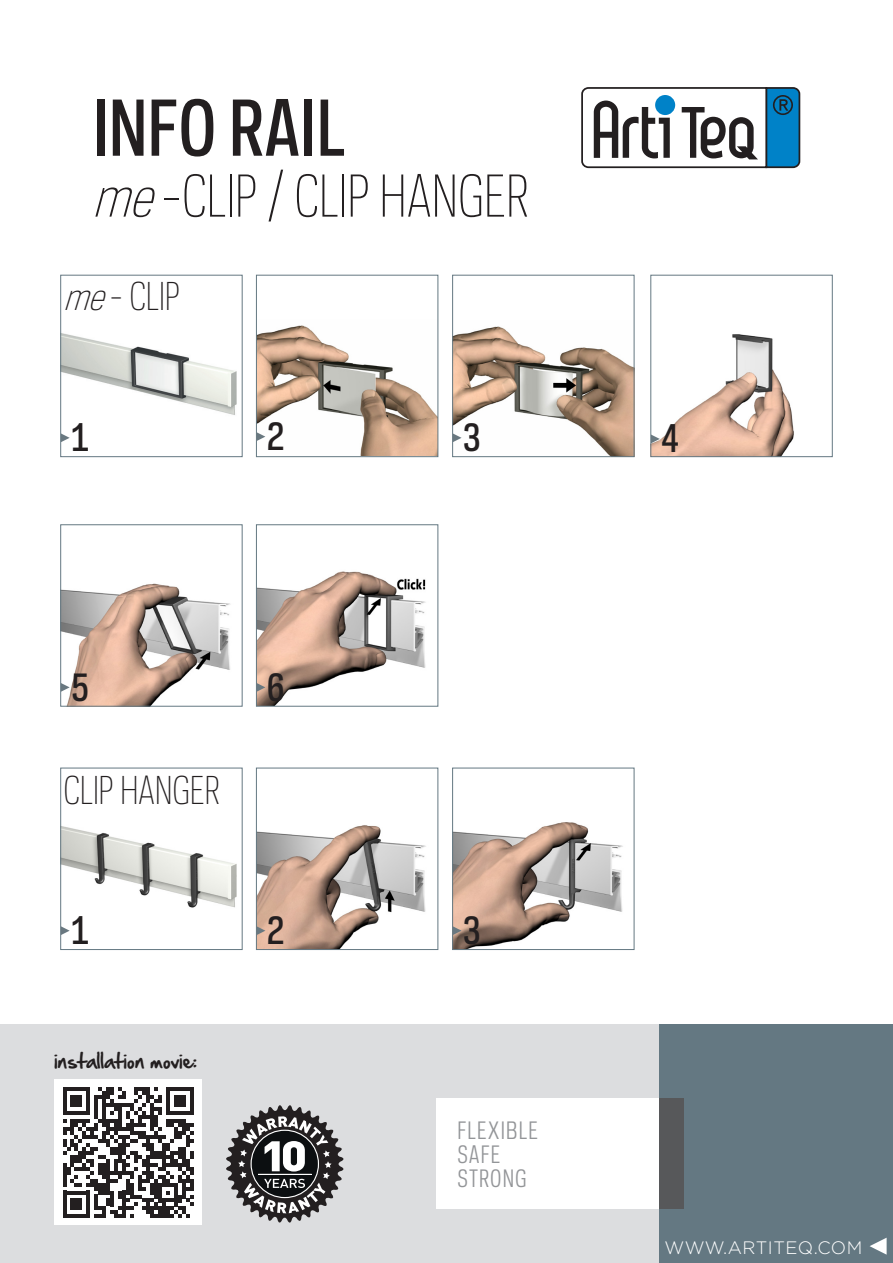
<style>
.page{position:relative;width:893px;height:1263px;background:#fff}
.page>*{position:absolute;margin:0;border:0;box-sizing:border-box;transform-origin:0 0}
.t1{font:500 72px "Galaxie Polaris Condensed";color:#231f20}
.t2{font:300 54px "Galaxie Polaris Condensed";color:#231f20}
.t3{font:300 36px "Galaxie Polaris Condensed";color:#231f20}
.t4{font:500 36px "Galaxie Polaris Condensed";color:#231f20}
.t5{font:22.5px "Galaxie Polaris Condensed";letter-spacing:.05em;color:#939598}
.t6{font:18px "Hand Of Sean";color:#231f20}
.Tabel_tekst-kl{font:300 18px "Gotham";letter-spacing:.025em;color:#fff}
.s1{font-style:italic}
</style>
<div class="page">
<div style="left:0;top:1025px;width:893px;height:238px;background:#dcdddf"></div>
<div style="left:659px;top:1025px;width:234px;height:238px;background:#647882"></div>
<div style="left:659px;top:1098px;width:25px;height:111px;background:#57585a"></div>
<div style="left:437px;top:1098px;width:222px;height:111px;background:#fff"></div>
<svg style="left:581px;top:87px;width:219px;height:81px"></svg>
<img style="left:62px;top:826px;width:175px;height:82px">
<div style="left:60px;top:768px;width:183px;height:182px;border:1px solid #647882"></div>
<img style="left:62px;top:333px;width:175px;height:82px">
<div style="left:60px;top:275px;width:183px;height:182px;border:1px solid #647882"></div>
<img style="left:258px;top:325px;width:178px;height:130px">
<div style="left:256px;top:275px;width:182px;height:182px;border:1px solid #647882"></div>
<img style="left:454px;top:326px;width:178px;height:129px">
<div style="left:452px;top:275px;width:182px;height:182px;border:1px solid #647882"></div>
<img style="left:652px;top:334px;width:142px;height:121px">
<div style="left:650px;top:275px;width:183px;height:182px;border:1px solid #647882"></div>
<img style="left:258px;top:825px;width:168px;height:123px">
<div style="left:256px;top:768px;width:182px;height:182px;border:1px solid #647882"></div>
<img style="left:454px;top:822px;width:169px;height:126px">
<div style="left:452px;top:768px;width:182px;height:182px;border:1px solid #647882"></div>
<img style="left:62px;top:583px;width:168px;height:122px">
<div style="left:60px;top:524px;width:183px;height:183px;border:1px solid #647882"></div>
<img style="left:258px;top:571px;width:168px;height:134px">
<div style="left:256px;top:524px;width:182px;height:183px;border:1px solid #647882"></div>
<div style="left:54px;top:1079px;width:148px;height:146px;background:#fff"></div>
<svg style="left:63px;top:1087px;width:131px;height:131px"></svg>
<svg style="left:870px;top:1238px;width:17px;height:17px"></svg>
<svg style="left:226px;top:1105px;width:118px;height:118px"></svg>
<svg style="left:61px;top:433px;width:9px;height:9px"></svg>
<svg style="left:61px;top:683px;width:9px;height:9px"></svg>
<svg style="left:61px;top:926px;width:9px;height:9px"></svg>
<svg style="left:257px;top:926px;width:8px;height:9px"></svg>
<svg style="left:453px;top:926px;width:9px;height:9px"></svg>
<svg style="left:256px;top:683px;width:9px;height:9px"></svg>
<svg style="left:257px;top:432px;width:8px;height:9px"></svg>
<svg style="left:453px;top:433px;width:9px;height:9px"></svg>
<svg style="left:651px;top:434px;width:9px;height:9px"></svg>
<p class="t1" style="left:92px;top:80px;width:255px">INFO RAIL</p>
<p class="t2" style="left:92px;top:159px;width:438px"><span class="s1">me</span>-CLIP / CLIP HANGER</p>
<p class="t3" style="left:63px;top:271px;width:118px"><span class="s1">me</span>- CLIP</p>
<p class="t4" style="left:71px;top:413px;width:20px">1</p>
<p class="t4" style="left:266px;top:412px;width:20px">2</p>
<p class="t4" style="left:463px;top:413px;width:20px">3</p>
<p class="t4" style="left:661px;top:414px;width:20px">4</p>
<p class="t4" style="left:71px;top:663px;width:20px">5</p>
<p class="t3" style="left:63px;top:766px;width:158px">CLIP HANGER</p>
<p class="t4" style="left:266px;top:663px;width:20px">6</p>
<p class="t4" style="left:71px;top:906px;width:20px">1</p>
<p class="t4" style="left:266px;top:906px;width:20px">2</p>
<p class="t4" style="left:463px;top:906px;width:20px">3</p>
<p class="t6" style="left:54px;top:1045px;width:145px">installation movie:</p>
<p class="t5" style="left:457px;top:1115px;width:82px">FLEXIBLE</p>
<p class="t5" style="left:457px;top:1139px;width:45px">SAFE</p>
<p class="t5" style="left:457px;top:1163px;width:71px">STRONG</p>
<p class="Tabel_tekst-kl" style="left:665px;top:1236px;width:199px">WWW.ARTITEQ.COM</p>
</div>
